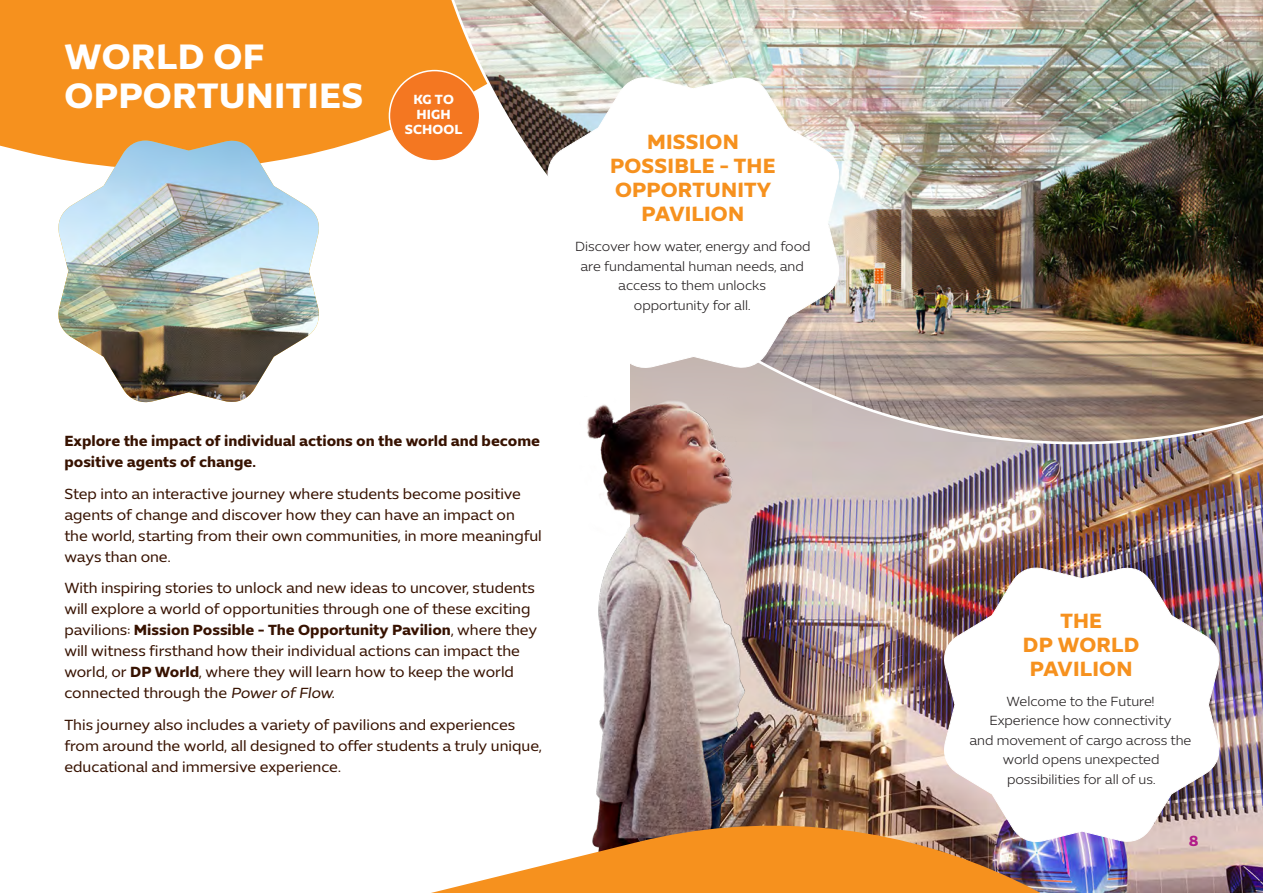
<style>
.page{position:relative;width:1263px;height:893px;background:#fff}
.page>*{position:absolute;margin:0;border:0;box-sizing:border-box;transform-origin:0 0}
.Headline{font:700 36px/39px "Expo Sans Std";letter-spacing:.01em;color:#fff}
.Headline-2{font:700 21px/24px "Expo Sans Std";letter-spacing:.01em;color:#f6911e;text-align:center}
.t1{font:15px/21px "Expo Sans Std";color:#371200}
.t2{font:700 15px/21px "Expo Sans Std";color:#371200}
.t3{font:700 15px "Expo Sans Std";color:#b11c89}
.Headline_-_Secondary{font:300 13.5px/19.5px "Expo Sans Std";color:#231f20;text-align:center}
.Headline_-_Secondary-2{font:700 13.5px/15px "Expo Sans Std";letter-spacing:.01em;color:#fff;text-align:center}
.s1{font-weight:700}
.s2{font-style:italic}
</style>
<div class="page">
<div style="left:0;top:0;width:415px;height:159px;background:#f6911e"></div>
<img style="left:870px;top:444px;width:393px;height:338px">
<img style="left:415px;top:0;width:848px;height:444px">
<img style="left:575px;top:387px;width:295px;height:395px">
<img style="left:431px;top:782px;width:832px;height:111px">
<img style="left:57px;top:140px;width:262px;height:263px">
<svg style="left:544px;top:76px;width:296px;height:295px"></svg>
<img style="left:941px;top:566px;width:279px;height:279px">
<div style="left:389px;top:71px;width:91px;height:90px;background:#f47721;border-radius:50%"></div>
<div style="left:389px;top:70px;width:91px;height:92px;border:2px solid #fff;border-radius:50%"></div>
<p class="Headline" style="left:65px;top:36px;width:300px">WORLD OF<br>OPPORTUNITIES</p>
<p class="Headline_-_Secondary-2" style="left:405px;top:92px;width:59px">KG TO<br>HIGH<br>SCHOOL</p>
<p class="Headline-2" style="left:610px;top:129px;width:167px">MISSION<br>POSSIBLE - THE<br>OPPORTUNITY<br>PAVILION</p>
<p class="Headline_-_Secondary" style="left:575px;top:237px;width:237px">Discover how water, energy and food are fundamental human needs, and access to them unlocks<br>opportunity for all.</p>
<p class="t2" style="left:64px;top:430px;width:477px">Explore the impact of individual actions on the world and become positive agents of change.</p>
<p class="t1" style="left:64px;top:483px;width:479px">Step into an interactive journey where students become positive agents of change and discover how they can have an impact on the world, starting from their own communities, in more meaningful ways than one.</p>
<p class="t1" style="left:64px;top:578px;width:474px">With inspiring stories to unlock and new ideas to uncover, students will explore a world of opportunities through one of these exciting pavilions: <span class="s1">Mission Possible - The Opportunity Pavilion</span>, where they will witness firsthand how their individual actions can impact the world, or <span class="s1">DP World</span>, where they will learn how to keep the world connected through the <span class="s2">Power of Flow.</span></p>
<p class="t1" style="left:64px;top:714px;width:479px">This journey also includes a variety of pavilions and experiences from around the world, all designed to offer students a truly unique, educational and immersive experience.</p>
<p class="Headline-2" style="left:1023px;top:608px;width:118px">THE<br>DP WORLD<br>PAVILION</p>
<p class="Headline_-_Secondary" style="left:969px;top:691px;width:224px">Welcome to the Future!<br>Experience how connectivity<br>and movement of cargo across the world opens unexpected possibilities for all of us.</p>
<p class="t3" style="left:1189px;top:831px;width:11px">8</p>
</div>
